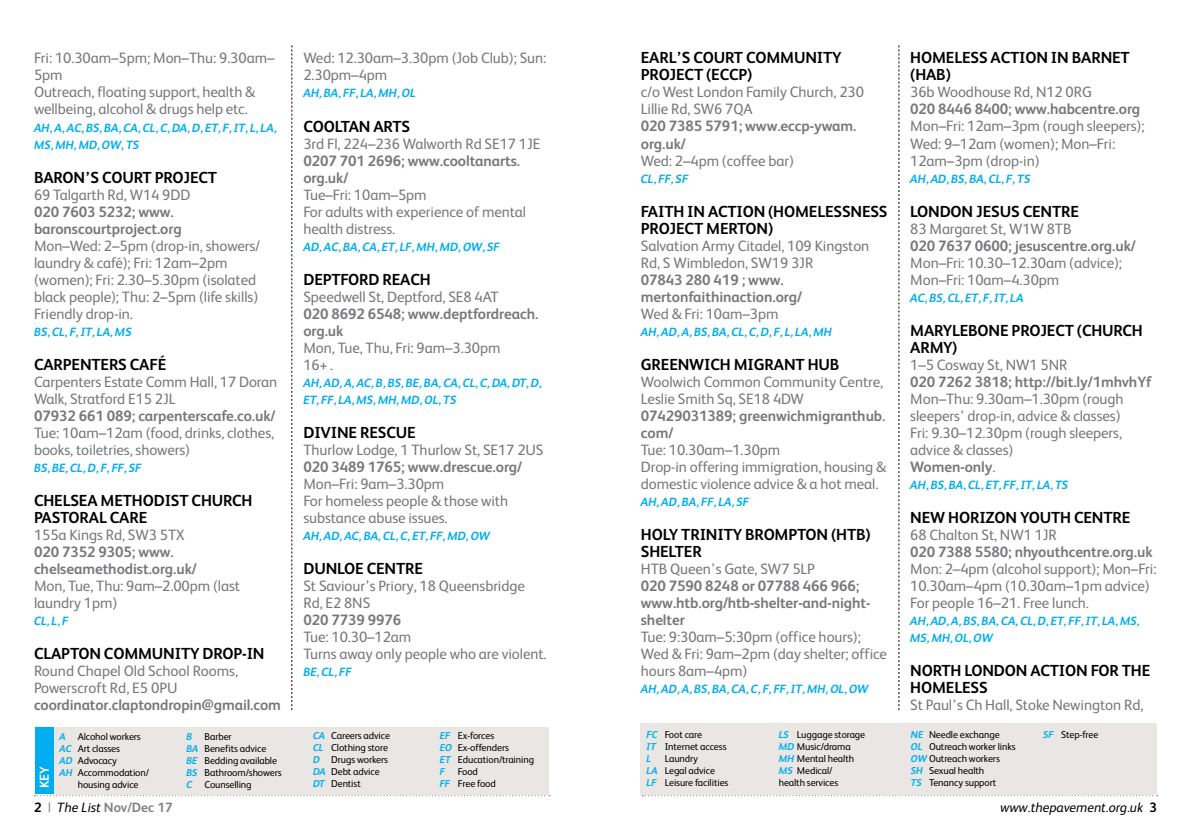
<style>
.page{position:relative;width:1191px;height:840px;background:#fff}
.page>*{position:absolute;margin:0;border:0;box-sizing:border-box;transform-origin:0 0}
.t1{font:700 16px/17px "FS Albert";letter-spacing:-.01em;color:#000}
.t2{font:15px/17px "FS Albert";letter-spacing:-.005em;color:#77787b}
.t3{font:italic 13.6px "FS Albert";color:#000}
.t4{font:700 13.6px "FS Albert";color:#808285}
.t5{font:700 13px "FS Albert";color:#fff}
.t6{font:italic 700 12px/17px "FS Albert";letter-spacing:-.01em;color:#00aeef}
.t7{font:10px/12px "FS Albert";letter-spacing:-.01em;color:#000}
.s1{font-weight:700}
.s2{font-weight:700;font-style:italic;color:#00aeef}
.s3{color:#000}
.s4{font-weight:400}
.s5{font-weight:400;font-style:italic;color:#000}
.s6{font-weight:700;font-style:normal}
</style>
<div class="page">
<svg style="left:54px;top:794px;width:495px;height:1px"></svg>
<svg style="left:642px;top:794px;width:515px;height:1px"></svg>
<svg style="left:898px;top:45px;width:1px;height:664px"></svg>
<svg style="left:291px;top:45px;width:1px;height:664px"></svg>
<div style="left:54px;top:726px;width:494px;height:68px;background:#e9e6e3"></div>
<div style="left:641px;top:722px;width:516px;height:72px;background:#e9e6e3"></div>
<div style="left:35px;top:726px;width:18px;height:67px;background:#00aeef"></div>
<p class="t2" style="left:34px;top:50px;width:242px">Fri: 10.30am–5pm; Mon–Thu: 9.30am–<br>5pm<br>Outreach, floating support, health &amp; wellbeing, alcohol &amp; drugs help etc.</p>
<p class="t6" style="left:34px;top:119px;width:244px">AH, A, AC, BS, BA, CA, CL, C, DA, D, ET, F, IT, L, LA,<br>MS, MH, MD, OW, TS</p>
<p class="t1" style="left:34px;top:168px;width:184px">BARON’S COURT PROJECT</p>
<p class="t2" style="left:34px;top:186px;width:228px">69 Talgarth Rd, W14 9DD<br><span class="s1">020 7603 5232; www. baronscourtproject.org<br></span>Mon–Wed: 2–5pm (drop-in, showers/ laundry &amp; café); Fri: 12am–2pm (women); Fri: 2.30–5.30pm (isolated black people); Thu: 2–5pm (life skills)<br>Friendly drop-in.</p>
<p class="t6" style="left:34px;top:323px;width:99px">BS, CL, F, IT, LA, MS</p>
<p class="t1" style="left:34px;top:355px;width:134px">CARPENTERS CAFÉ</p>
<p class="t2" style="left:34px;top:373px;width:245px">Carpenters Estate Comm Hall, 17 Doran Walk, Stratford E15 2JL<br><span class="s1">07932 661 089; carpenterscafe.co.uk/ </span>Tue: 10am–12am (food, drinks, clothes, books, toiletries, showers)</p>
<p class="t6" style="left:34px;top:459px;width:109px">BS, BE, CL, D, F, FF, SF</p>
<p class="t1" style="left:34px;top:491px;width:220px">CHELSEA METHODIST CHURCH<br>PASTORAL CARE</p>
<p class="t2" style="left:34px;top:526px;width:207px">155a Kings Rd, SW3 5TX<br><span class="s1">020 7352 9305; www. chelseamethodist.org.uk/<br></span>Mon, Tue, Thu: 9am–2.00pm (last laundry 1pm)</p>
<p class="t6" style="left:34px;top:612px;width:36px">CL, L, F</p>
<p class="t1" style="left:34px;top:644px;width:232px">CLAPTON COMMUNITY DROP-IN</p>
<p class="t2" style="left:34px;top:662px;width:248px">Round Chapel Old School Rooms,<br>Powerscroft Rd, E5 0PU <span class="s1">coordinator.claptondropin@gmail.com</span></p>
<p class="t2" style="left:303px;top:50px;width:244px">Wed: 12.30am–3.30pm (Job Club); Sun:<br>2.30pm–4pm</p>
<p class="t6" style="left:303px;top:85px;width:114px">AH, BA, FF, LA, MH, OL</p>
<p class="t1" style="left:303px;top:117px;width:108px">COOLTAN ARTS</p>
<p class="t2" style="left:303px;top:135px;width:238px">3rd Fl, 224–236 Walworth Rd SE17 1JE<br><span class="s1">0207 701 2696; www.cooltanarts. org.uk/<br></span>Tue–Fri: 10am–5pm<br>For adults with experience of mental health distress.</p>
<p class="t6" style="left:303px;top:238px;width:198px">AD, AC, BA, CA, ET, LF, MH, MD, OW, SF</p>
<p class="t1" style="left:303px;top:270px;width:129px">DEPTFORD REACH</p>
<p class="t2" style="left:303px;top:288px;width:236px">Speedwell St, Deptford, SE8 4AT<br><span class="s1">020 8692 6548; www.deptfordreach. org.uk<br></span>Mon, Tue, Thu, Fri: 9am–3.30pm<br>16+ .</p>
<p class="t6" style="left:303px;top:374px;width:240px">AH, AD, A, AC, B, BS, BE, BA, CA, CL, C, DA, DT, D,<br>ET, FF, LA, MS, MH, MD, OL, TS</p>
<p class="t1" style="left:303px;top:423px;width:114px">DIVINE RESCUE</p>
<p class="t2" style="left:303px;top:441px;width:242px">Thurlow Lodge, 1 Thurlow St, SE17 2US<br><span class="s1">020 3489 1765; www.drescue.org/<br></span>Mon–Fri: 9am–3.30pm<br>For homeless people &amp; those with substance abuse issues.</p>
<p class="t6" style="left:303px;top:527px;width:188px">AH, AD, AC, BA, CL, C, ET, FF, MD, OW</p>
<p class="t1" style="left:303px;top:559px;width:121px">DUNLOE CENTRE</p>
<p class="t2" style="left:303px;top:577px;width:245px">St Saviour’s Priory, 18 Queensbridge<br>Rd, E2 8NS<br><span class="s1">020 7739 9976<br></span>Tue: 10.30–12am<br>Turns away only people who are violent.</p>
<p class="t6" style="left:303px;top:663px;width:50px">BE, CL, FF</p>
<p class="t5" style="left:37px;top:788px;width:24px;rotate:-90deg">KEY</p>
<p class="t7" style="left:60px;top:729px;width:83px"><span class="s2">A</span> Alcohol workers</p>
<p class="t7" style="left:60px;top:741px;width:62px"><span class="s2">AC</span> Art classes</p>
<p class="t7" style="left:60px;top:753px;width:59px"><span class="s2">AD</span> Advocacy</p>
<p class="t7" style="left:60px;top:765px;width:91px"><span class="s2">AH</span> Accommodation/</p>
<p class="t7" style="left:78px;top:777px;width:62px">housing advice</p>
<p class="t7" style="left:186px;top:729px;width:97px"><span class="s2">B</span> Barber<br><span class="s2">BA</span> Benefits advice<br><span class="s2">BE</span> Bedding available<br><span class="s2">BS</span> Bathroom/showers<br><span class="s2">C</span> Counselling</p>
<p class="t7" style="left:313px;top:729px;width:78px"><span class="s2">CA</span> Careers advice<br><span class="s2">CL</span> Clothing store<br><span class="s2">D</span> Drugs workers<br><span class="s2">DA</span> Debt advice<br><span class="s2">DT</span> Dentist</p>
<p class="t7" style="left:440px;top:729px;width:96px"><span class="s2">EF</span> Ex-forces<br><span class="s2">EO</span> Ex-offenders<br><span class="s2">ET</span> Education/training<br><span class="s2">F</span></p>
<p class="t7" style="left:440px;top:765px;width:58px;text-align:center">Food<br><span class="s2">FF</span> Free food</p>
<p class="t1" style="left:641px;top:49px;width:202px">EARL’S COURT COMMUNITY<br>PROJECT (ECCP)</p>
<p class="t2" style="left:641px;top:84px;width:225px">c/o West London Family Church, 230<br>Lillie Rd, SW6 7QA<br><span class="s1">020 7385 5791; www.eccp-ywam. org.uk/<br></span>Wed: 2–4pm (coffee bar)</p>
<p class="t6" style="left:641px;top:170px;width:49px">CL, FF, SF</p>
<p class="t1" style="left:641px;top:202px;width:248px">FAITH IN ACTION (HOMELESSNESS<br>PROJECT MERTON)</p>
<p class="t2" style="left:641px;top:237px;width:230px">Salvation Army Citadel, 109 Kingston<br>Rd, S Wimbledon, SW19 3JR<br><span class="s1">07843 280 419 ; www. mertonfaithinaction.org/<br></span>Wed &amp; Fri: 10am–3pm</p>
<p class="t6" style="left:641px;top:323px;width:193px">AH, AD, A, BS, BA, CL, C, D, F, L, LA, MH</p>
<p class="t1" style="left:641px;top:355px;width:200px">GREENWICH MIGRANT HUB</p>
<p class="t2" style="left:641px;top:373px;width:247px">Woolwich Common Community Centre,<br>Leslie Smith Sq, SE18 4DW<br><span class="s1">07429031389; greenwichmigranthub. com/<br></span>Tue: 10.30am–1.30pm<br>Drop-in offering immigration, housing &amp; domestic violence advice &amp; a hot meal.</p>
<p class="t6" style="left:641px;top:493px;width:110px">AH, AD, BA, FF, LA, SF</p>
<p class="t1" style="left:641px;top:525px;width:231px">HOLY TRINITY BROMPTON (HTB)<br>SHELTER</p>
<p class="t2" style="left:641px;top:560px;width:248px">HTB Queen’s Gate, SW7 5LP<br><span class="s1">020 7590 8248 or 07788 466 966; www.htb.org/htb-shelter-and-night&shy;shelter<br></span>Tue: 9:30am–5:30pm (office hours);<br>Wed &amp; Fri: 9am–2pm (day shelter; office hours 8am–4pm)</p>
<p class="t6" style="left:641px;top:680px;width:229px">AH, AD, A, BS, BA, CA, C, F, FF, IT, MH, OL, OW</p>
<p class="t1" style="left:910px;top:49px;width:221px">HOMELESS ACTION IN BARNET (HAB)</p>
<p class="t2" style="left:910px;top:84px;width:236px">36b Woodhouse Rd, N12 0RG<br><span class="s1">020 8446 8400; www.habcentre.org<br></span>Mon–Fri: 12am–3pm (rough sleepers);<br>Wed: 9–12am (women); Mon–Fri:<br>12am–3pm (drop-in)</p>
<p class="t6" style="left:910px;top:170px;width:122px">AH, AD, BS, BA, CL, F, TS</p>
<p class="t1" style="left:910px;top:202px;width:170px">LONDON JESUS CENTRE</p>
<p class="t2" style="left:910px;top:220px;width:227px">83 Margaret St, W1W 8TB<br><span class="s1">020 7637 0600; jesuscentre.org.uk/<br></span>Mon–Fri: 10.30–12.30am (advice);<br>Mon–Fri: 10am–4.30pm</p>
<p class="t6" style="left:910px;top:289px;width:115px">AC, BS, CL, ET, F, IT, LA</p>
<p class="t1" style="left:910px;top:321px;width:234px">MARYLEBONE PROJECT (CHURCH<br>ARMY)</p>
<p class="t2" style="left:910px;top:356px;width:243px">1–5 Cosway St, NW1 5NR<br><span class="s1">020 7262 3818; http://bit.ly/1mhvhYf<br></span>Mon–Thu: 9.30am–1.30pm (rough sleepers’ drop-in, advice &amp; classes)<br>Fri: 9.30–12.30pm (rough sleepers, advice &amp; classes)<br><span class="s1">Women-only</span>.</p>
<p class="t6" style="left:910px;top:476px;width:160px">AH, BS, BA, CL, ET, FF, IT, LA, TS</p>
<p class="t1" style="left:910px;top:508px;width:222px">NEW HORIZON YOUTH CENTRE</p>
<p class="t2" style="left:910px;top:526px;width:248px">68 Chalton St, NW1 1JR<br><span class="s1">020 7388 5580; nhyouthcentre.org.uk<br></span>Mon: 2–4pm (alcohol support); Mon–Fri:<br>10.30am–4pm (10.30am–1pm advice)<br>For people 16–21. Free lunch.</p>
<p class="t6" style="left:910px;top:612px;width:231px">AH, AD, A, BS, BA, CA, CL, D, ET, FF, IT, LA, MS,<br>MS, MH, OL, OW</p>
<p class="t1" style="left:910px;top:661px;width:241px">NORTH LONDON ACTION FOR THE<br>HOMELESS</p>
<p class="t2" style="left:910px;top:696px;width:235px">St Paul’s Ch Hall, Stoke Newington Rd,</p>
<p class="t7" style="left:646px;top:727px;width:82px"><span class="s2">FC</span> Foot care<br><span class="s2">IT</span> Internet access<br><span class="s2">L</span></p>
<p class="t7" style="left:646px;top:751px;width:83px;text-indent:18px">Laundry<br><span class="s2">LA</span> Legal advice<br><span class="s2">LF</span> Leisure facilities</p>
<p class="t7" style="left:778px;top:727px;width:88px"><span class="s2">LS</span> Luggage storage<br><span class="s2">MD</span> Music/drama<br><span class="s2">MH</span> Mental health<br><span class="s2">MS</span> Medical/<br>health services</p>
<p class="t7" style="left:911px;top:727px;width:106px"><span class="s2">NE</span> Needle exchange<br><span class="s2">OL</span> Outreach worker links<br><span class="s2">OW</span> Outreach workers<br><span class="s2">SH</span> Sexual health<br><span class="s2">TS</span> Tenancy support</p>
<p class="t7" style="left:1043px;top:727px;width:57px"><span class="s2">SF</span> Step-free</p>
<p class="t4" style="left:34px;top:798px;width:140px"><span class="s3">2</span> <span class="s4">|</span> <span class="s5">The List</span> Nov/Dec 17</p>
<p class="t3" style="left:1000px;top:798px;width:158px">www.thepavement.org.uk <span class="s6">3</span></p>
</div>
